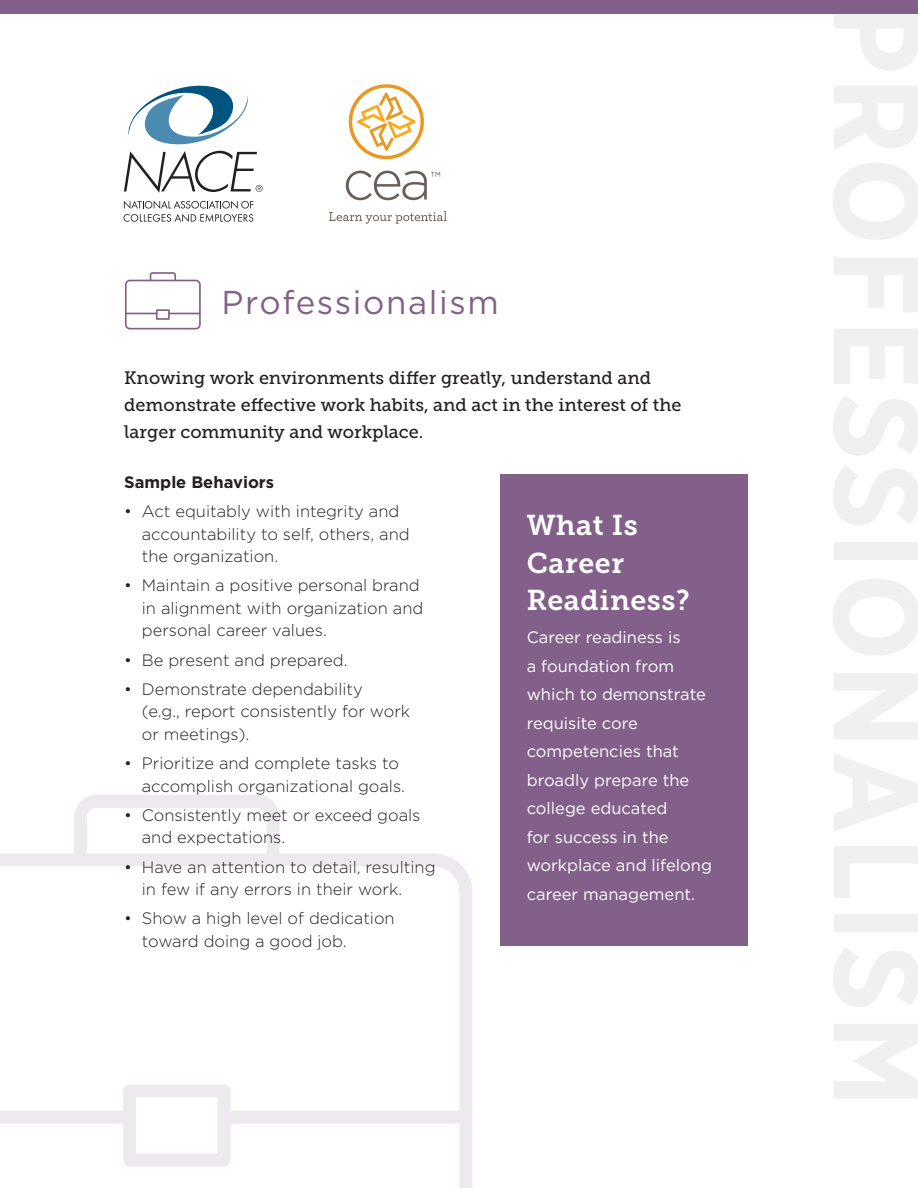
<style>
.page{position:relative;width:918px;height:1188px;background:#fff}
.page>*{position:absolute;margin:0;border:0;box-sizing:border-box;transform-origin:0 0}
.t1{font:33px "Gotham";letter-spacing:.05em;color:#836089}
.t2{font:28.5px/37.5px "Museo Slab 700";letter-spacing:.02em;color:#fff}
.t3{font:18px/27px "Museo Slab 500";color:#231f20}
.t4{font:300 16.5px/22.5px "Gotham";color:#231f20}
.t5{font:16.5px/28.5px "Gotham";color:#fff}
.t6{font:700 16.5px "Gotham";color:#231f20}
</style>
<div class="page">
<svg style="left:0;top:795px;width:472px;height:393px"></svg>
<div style="left:0;top:0;width:918px;height:14px;background:#836089"></div>
<svg style="left:125px;top:272px;width:76px;height:57px"></svg>
<div style="left:500px;top:475px;width:247px;height:471px;background:#836089"></div>
<svg style="left:128px;top:85px;width:120px;height:59px"></svg>
<svg style="left:124px;top:151px;width:139px;height:42px"></svg>
<svg style="left:124px;top:201px;width:130px;height:21px"></svg>
<img style="left:329px;top:84px;width:118px;height:140px">
<p class="t1" style="left:221px;top:282px;width:279px">Professionalism</p>
<p class="t3" style="left:124px;top:365px;width:559px">Knowing work environments differ greatly, understand and demonstrate effective work habits, and act in the interest of the larger community and workplace.</p>
<p class="t6" style="left:124px;top:471px;width:151px">Sample Behaviors</p>
<p class="t4" style="left:142px;top:499px;width:269px;text-indent:-18px">• Act equitably with integrity and accountability to self, others, and the organization.</p>
<p class="t4" style="left:142px;top:574px;width:283px;text-indent:-18px">• Maintain a positive personal brand in alignment with organization and personal career values.</p>
<p class="t4" style="left:124px;top:648px;width:225px">• Be present and prepared.</p>
<p class="t4" style="left:142px;top:677px;width:270px;text-indent:-18px">• Demonstrate dependability<br>(e.g., report consistently for work or meetings).</p>
<p class="t4" style="left:142px;top:751px;width:265px;text-indent:-18px">• Prioritize and complete tasks to accomplish organizational goals.</p>
<p class="t4" style="left:142px;top:803px;width:280px;text-indent:-18px">• Consistently meet or exceed goals and expectations.</p>
<p class="t4" style="left:142px;top:855px;width:295px;text-indent:-18px">• Have an attention to detail, resulting in few if any errors in their work.</p>
<p class="t4" style="left:142px;top:907px;width:254px;text-indent:-18px">• Show a high level of dedication toward doing a good job.</p>
<p class="t2" style="left:527px;top:507px;width:165px">What Is<br>Career<br>Readiness?</p>
<p class="t5" style="left:527px;top:623px;width:187px">Career readiness is<br>a foundation from which to demonstrate requisite core competencies that broadly prepare the college educated<br>for success in the workplace and lifelong career management.</p>
</div>
